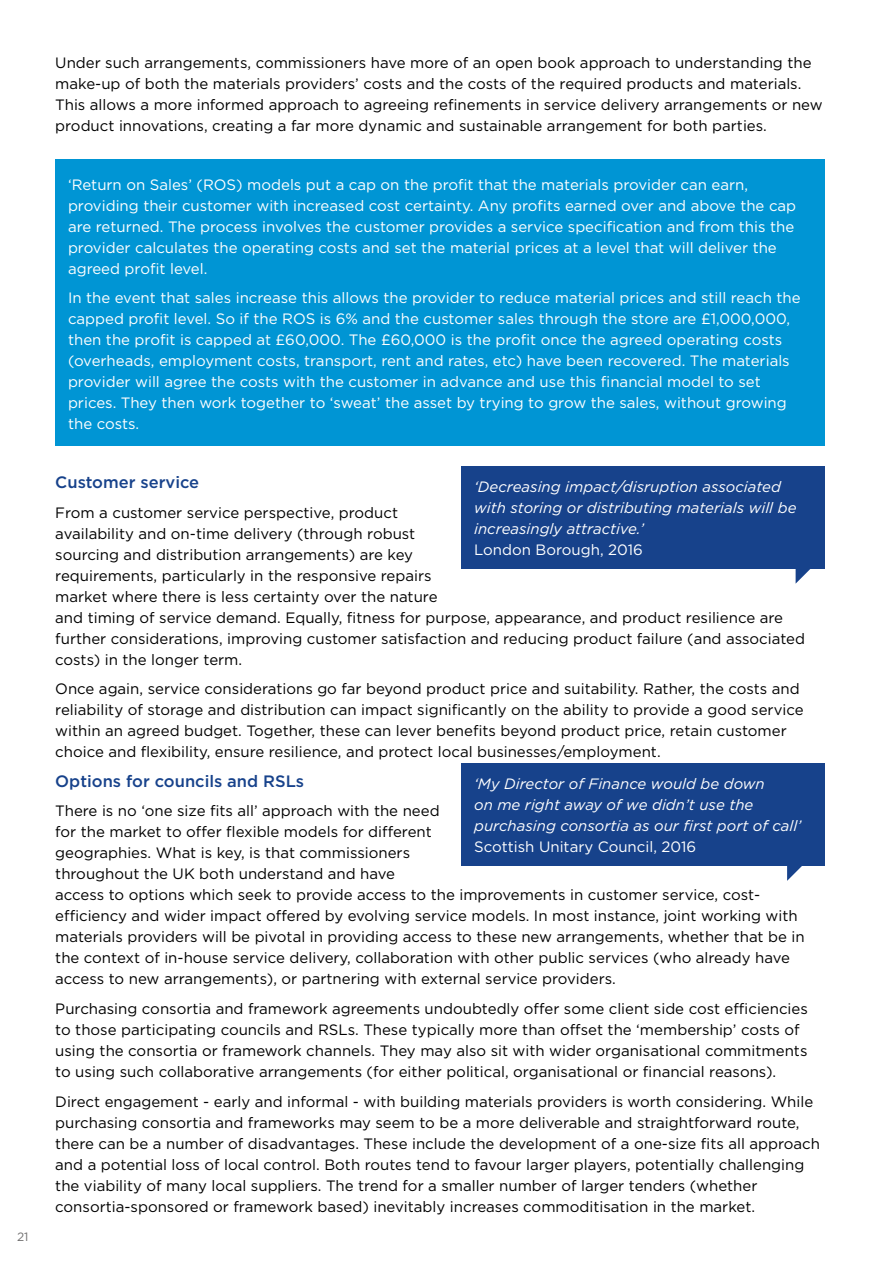
<style>
.page{position:relative;width:893px;height:1263px;background:#fff}
.page>*{position:absolute;margin:0;border:0;box-sizing:border-box;transform-origin:0 0}
.t1{font:500 16.5px "Gotham";color:#17428b}
.t2{font:15px/21px "Gotham";color:#000}
.t3{font:15px/21px "Gotham";color:#fff}
.t4{font:italic 15px/21px "Gotham";color:#fff}
.t5{font:12px "Gotham";color:#706f6f}
</style>
<div class="page">
<div style="left:55px;top:159px;width:770px;height:286px;background:#0095d4"></div>
<div style="left:461px;top:466px;width:364px;height:103px;background:#17428b"></div>
<svg style="left:796px;top:569px;width:14px;height:14px"></svg>
<div style="left:461px;top:764px;width:364px;height:102px;background:#17428b"></div>
<svg style="left:787px;top:866px;width:15px;height:15px"></svg>
<p class="t5" style="left:17px;top:1230px;width:13px">21</p>
<p class="t2" style="left:55px;top:52px;width:769px">Under such arrangements, commissioners have more of an open book approach to understanding the make-up of both the materials providers’ costs and the costs of the required products and materials.<br>This allows a more informed approach to agreeing refinements in service delivery arrangements or new product innovations, creating a far more dynamic and sustainable arrangement for both parties.</p>
<p class="t3" style="left:68px;top:174px;width:730px">‘Return on Sales’ (ROS) models put a cap on the profit that the materials provider can earn, providing their customer with increased cost certainty. Any profits earned over and above the cap are returned. The process involves the customer provides a service specification and from this the provider calculates the operating costs and set the material prices at a level that will deliver the agreed profit level.</p>
<p class="t3" style="left:68px;top:287px;width:734px">In the event that sales increase this allows the provider to reduce material prices and still reach the capped profit level. So if the ROS is 6% and the customer sales through the store are £1,000,000, then the profit is capped at £60,000. The £60,000 is the profit once the agreed operating costs (overheads, employment costs, transport, rent and rates, etc) have been recovered. The materials provider will agree the costs with the customer in advance and use this financial model to set prices. They then work together to ‘sweat’ the asset by trying to grow the sales, without growing the costs.</p>
<p class="t1" style="left:55px;top:473px;width:145px">Customer service</p>
<p class="t2" style="left:55px;top:502px;width:751px">From a customer service perspective, product<br>availability and on-time delivery (through robust<br>sourcing and distribution arrangements) are key<br>requirements, particularly in the responsive repairs<br>market where there is less certainty over the nature<br>and timing of service demand. Equally, fitness for purpose, appearance, and product resilience are further considerations, improving customer satisfaction and reducing product failure (and associated costs) in the longer term.</p>
<p class="t2" style="left:55px;top:678px;width:750px">Once again, service considerations go far beyond product price and suitability. Rather, the costs and reliability of storage and distribution can impact significantly on the ability to provide a good service within an agreed budget. Together, these can lever benefits beyond product price, retain customer choice and flexibility, ensure resilience, and protect local businesses/employment.</p>
<p class="t1" style="left:55px;top:772px;width:250px">Options for councils and RSLs</p>
<p class="t2" style="left:55px;top:800px;width:751px">There is no ‘one size fits all’ approach with the need<br>for the market to offer flexible models for different<br>geographies. What is key, is that commissioners<br>throughout the UK both understand and have<br>access to options which seek to provide access to the improvements in customer service, cost&shy;efficiency and wider impact offered by evolving service models. In most instance, joint working with materials providers will be pivotal in providing access to these new arrangements, whether that be in the context of in-house service delivery, collaboration with other public services (who already have access to new arrangements), or partnering with external service providers.</p>
<p class="t2" style="left:55px;top:998px;width:754px">Purchasing consortia and framework agreements undoubtedly offer some client side cost efficiencies to those participating councils and RSLs. These typically more than offset the ‘membership’ costs of using the consortia or framework channels. They may also sit with wider organisational commitments to using such collaborative arrangements (for either political, organisational or financial reasons).</p>
<p class="t2" style="left:55px;top:1090px;width:766px">Direct engagement - early and informal - with building materials providers is worth considering. While purchasing consortia and frameworks may seem to be a more deliverable and straightforward route, there can be a number of disadvantages. These include the development of a one-size fits all approach and a potential loss of local control. Both routes tend to favour larger players, potentially challenging the viability of many local suppliers. The trend for a smaller number of larger tenders (whether consortia-sponsored or framework based) inevitably increases commoditisation in the market.</p>
<p class="t4" style="left:474px;top:476px;width:324px">‘Decreasing impact/disruption associated with storing or distributing materials will be increasingly attractive.’</p>
<p class="t3" style="left:474px;top:539px;width:170px">London Borough, 2016</p>
<p class="t4" style="left:474px;top:773px;width:329px">‘My Director of Finance would be down<br>on me right away of we didn’t use the purchasing consortia as our first port of call’</p>
<p class="t3" style="left:474px;top:836px;width:224px">Scottish Unitary Council, 2016</p>
</div>
